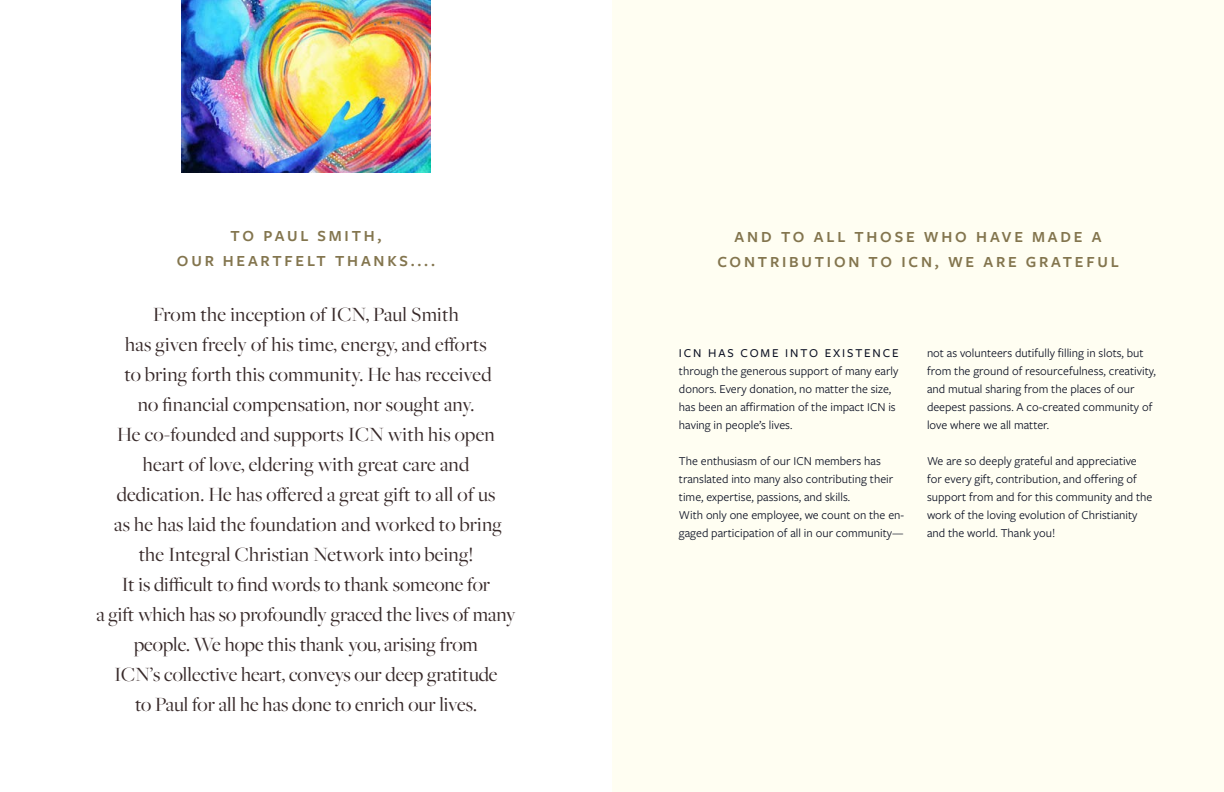
<style>
.page{position:relative;width:1224px;height:792px;background:#fff}
.page>*{position:absolute;margin:0;border:0;box-sizing:border-box;transform-origin:0 0}
.t1{font:21px/30px "Freight Big Pro";letter-spacing:.01em;color:#382a2a;text-align:center}
.t2{font:600 16px/25px "Freight Sans Pro";letter-spacing:.175em;color:#83754e;text-align:center}
.t3{font:12.5px/18px "Freight Sans Pro";color:#0d1224}
.t4{font:500 12.5px "Freight Sans Pro";letter-spacing:.15em;color:#0d1224}
</style>
<div class="page">
<img style="left:181px;top:0;width:250px;height:173px">
<div style="left:612px;top:0;width:612px;height:792px;background:#fffef2"></div>
<p class="t2" style="left:177px;top:222px;width:260px">TO PAUL SMITH,<br>OUR HEARTFELT THANKS....</p>
<p class="t1" style="left:96px;top:299px;width:421px">From the inception of ICN, Paul Smith<br>has given freely of his time, energy, and efforts<br>to bring forth this community. He has received<br>no financial compensation, nor sought any.<br>He co-founded and supports ICN with his open heart of love, eldering with great care and dedication. He has offered a great gift to all of us<br>as he has laid the foundation and worked to bring<br>the Integral Christian Network into being!<br>It is difficult to find words to thank someone for<br>a gift which has so profoundly graced the lives of many people. We hope this thank you, arising from<br>ICN’s collective heart, conveys our deep gratitude<br>to Paul for all he has done to enrich our lives.</p>
<p class="t2" style="left:717px;top:223px;width:403px">AND TO ALL THOSE WHO HAVE MADE A<br>CONTRIBUTION TO ICN, WE ARE GRATEFUL</p>
<p class="t4" style="left:679px;top:345px;width:221px">ICN HAS COME INTO EXISTENCE</p>
<p class="t3" style="left:679px;top:362px;width:221px">through the generous support of many early donors. Every donation, no matter the size, has been an affirmation of the impact ICN is having in people’s lives.</p>
<p class="t3" style="left:679px;top:452px;width:227px">The enthusiasm of our ICN members has translated into many also contributing their time, expertise, passions, and skills.<br>With only one employee, we count on the en&shy;gaged participation of all in our community—</p>
<p class="t3" style="left:927px;top:344px;width:230px">not as volunteers dutifully filling in slots, but from the ground of resourcefulness, creativity, and mutual sharing from the places of our deepest passions. A co-created community of love where we all matter.</p>
<p class="t3" style="left:927px;top:452px;width:227px">We are so deeply grateful and appreciative for every gift, contribution, and offering of support from and for this community and the work of the loving evolution of Christianity and the world. Thank you!</p>
</div>
